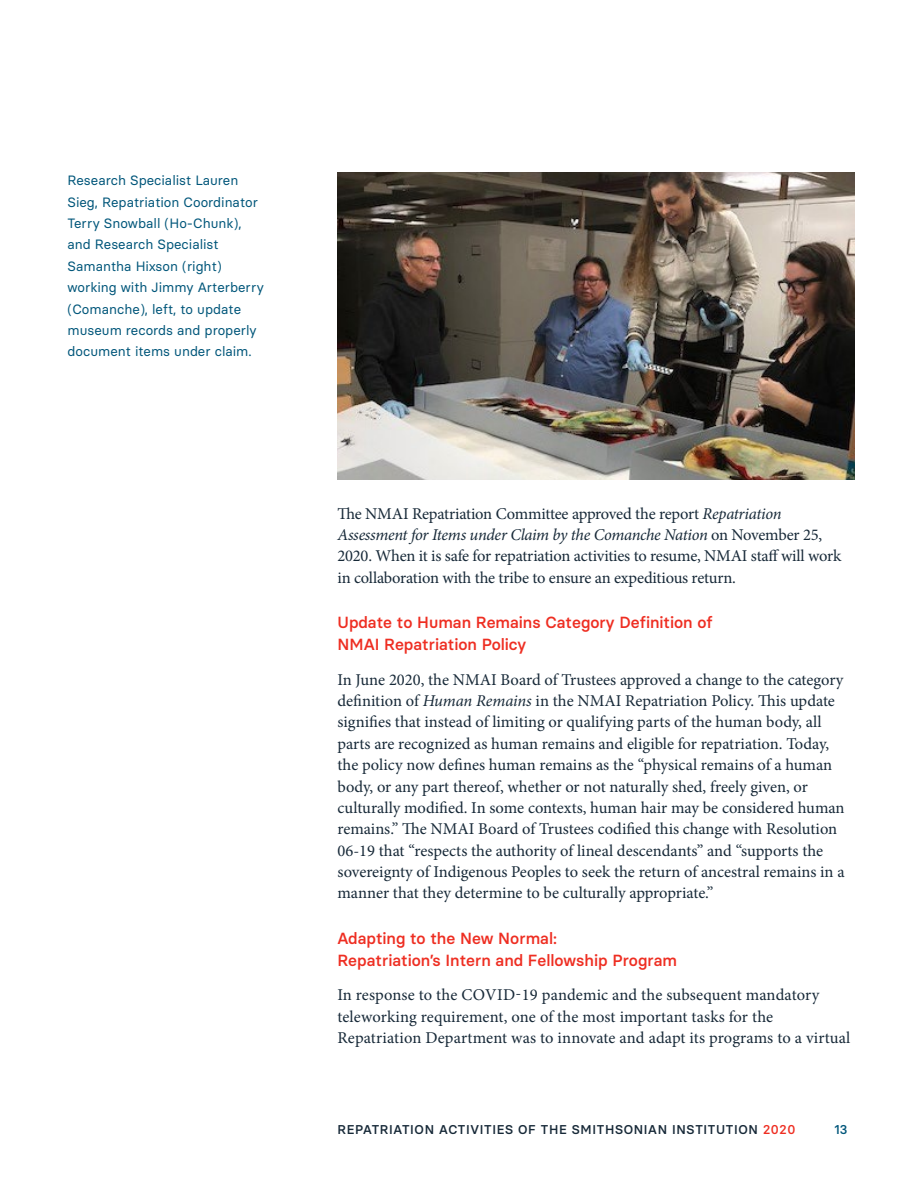
<style>
.page{position:relative;width:918px;height:1188px;background:#fff}
.page>*{position:absolute;margin:0;border:0;box-sizing:border-box;transform-origin:0 0}
.body_text_repat_repo{font:16.5px/21.5px "Minion Pro";letter-spacing:-.005em;color:#172938}
.subhead_2{font:500 16.2px/21.3px "Basier Circle";color:#ee2e22}
.caption__repat{font:13.5px/21.3px "Basier Circle";color:#00567a}
.t1{font:500 12.75px "Basier Circle";letter-spacing:.05em;color:#172938}
.t2{font:500 12.75px "Basier Circle";color:#00567a}
.s1{font-style:italic}
.s2{color:#ee2e22}
</style>
<div class="page">
<img style="left:338px;top:172px;width:517px;height:308px">
<p class="caption__repat" style="left:68px;top:170px;width:198px">Research Specialist Lauren<br>Sieg, Repatriation Coordinator<br>Terry Snowball (Ho-Chunk), and Research Specialist<br>Samantha Hixson (right) working with Jimmy Arterberry (Comanche), left, to update museum records and properly document items under claim.</p>
<p class="body_text_repat_repo" style="left:338px;top:503px;width:505px">The NMAI Repatriation Committee approved the report <span class="s1">Repatriation Assessment for Items under Claim by the Comanche Nation</span> on November 25, 2020. When it is safe for repatriation activities to resume, NMAI staff will work in collaboration with the tribe to ensure an expeditious return.</p>
<p class="subhead_2" style="left:338px;top:612px;width:377px">Update to Human Remains Category Definition of<br>NMAI Repatriation Policy</p>
<p class="body_text_repat_repo" style="left:338px;top:669px;width:509px">In June 2020, the NMAI Board of Trustees approved a change to the category definition of <span class="s1">Human Remains</span> in the NMAI Repatriation Policy. This update signifies that instead of limiting or qualifying parts of the human body, all parts are recognized as human remains and eligible for repatriation. Today, the policy now defines human remains as the “physical remains of a human body, or any part thereof, whether or not naturally shed, freely given, or culturally modified. In some contexts, human hair may be considered human remains.” The NMAI Board of Trustees codified this change with Resolution 06-19 that “respects the authority of lineal descendants” and “supports the sovereignty of Indigenous Peoples to seek the return of ancestral remains in a manner that they determine to be culturally appropriate.”</p>
<p class="subhead_2" style="left:338px;top:928px;width:341px">Adapting to the New Normal:<br>Repatriation’s Intern and Fellowship Program</p>
<p class="body_text_repat_repo" style="left:338px;top:985px;width:514px">In response to the COVID-19 pandemic and the subsequent mandatory teleworking requirement, one of the most important tasks for the<br>Repatriation Department was to innovate and adapt its programs to a virtual</p>
<p class="t1" style="left:338px;top:1122px;width:459px">REPATRIATION ACTIVITIES OF THE SMITHSONIAN INSTITUTION <span class="s2">2020</span></p>
<p class="t2" style="left:834px;top:1122px;width:15px">13</p>
</div>
